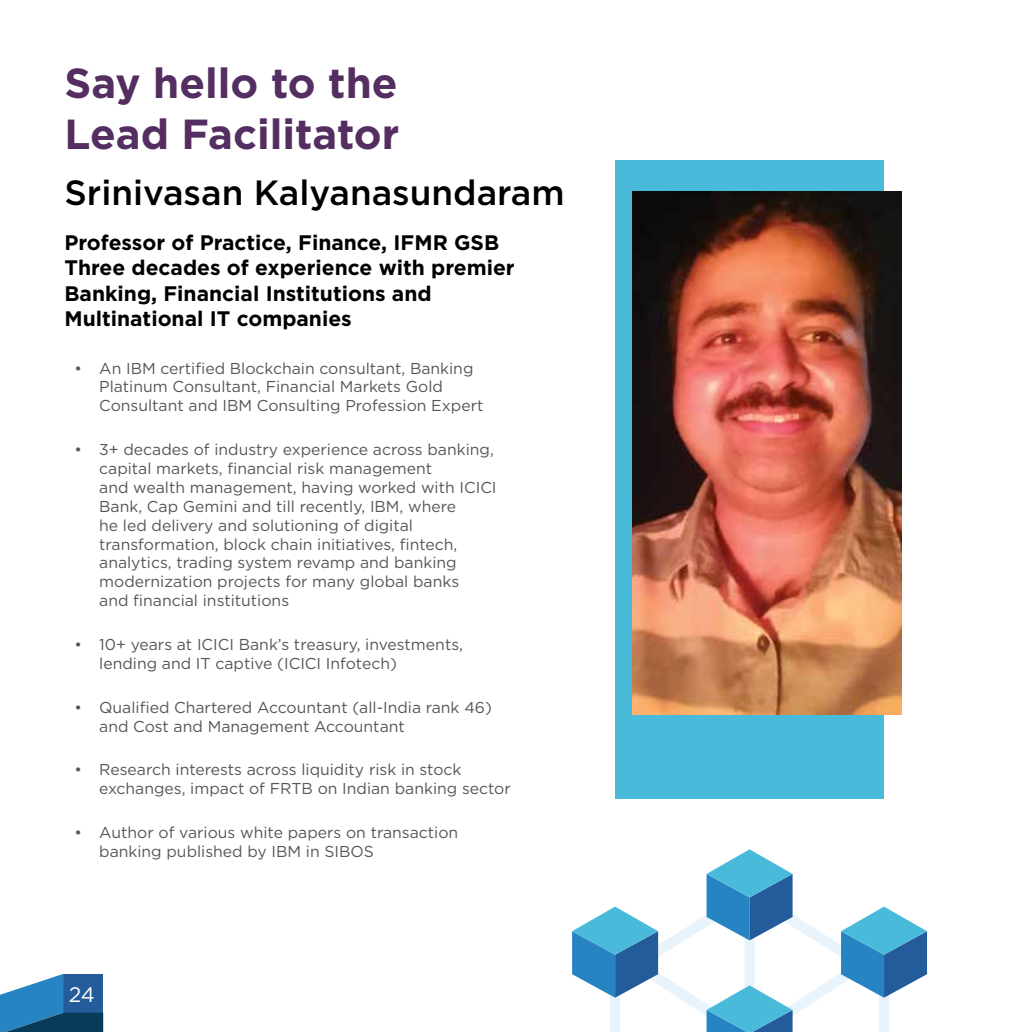
<style>
.page{position:relative;width:1032px;height:1032px;background:#fff}
.page>*{position:absolute;margin:0;border:0;box-sizing:border-box;transform-origin:0 0}
.t1{font:700 42px/50.4px "Gotham";color:#542d61}
.t2{font:500 35px "Gotham";color:#000}
.t3{font:700 21px/25.2px "Gotham";color:#000}
.t4{font:21px "Gotham";color:#fff}
.t5{font:15.75px/18.9px "Gotham";color:#54565b}
</style>
<div class="page">
<svg style="left:0;top:974px;width:103px;height:58px;background:#3777a7"></svg>
<div style="left:615px;top:160px;width:269px;height:639px;background:#4abadb"></div>
<img style="left:633px;top:192px;width:268px;height:522px">
<svg style="left:572px;top:849px;width:355px;height:183px"></svg>
<h1 class="t1" style="left:64px;top:58px;width:336px">Say hello to the<br>Lead Facilitator</h1>
<h2 class="t2" style="left:64px;top:170px;width:502px">Srinivasan Kalyanasundaram</h2>
<h3 class="t3" style="left:64px;top:230px;width:452px">Professor of Practice, Finance, IFMR GSB Three decades of experience with premier Banking, Financial Institutions and Multinational IT companies</h3>
<p class="t5" style="left:99px;top:358px;width:386px;text-indent:-25px">• An IBM certified Blockchain consultant, Banking<br>Platinum Consultant, Financial Markets Gold<br>Consultant and IBM Consulting Profession Expert</p>
<p class="t5" style="left:99px;top:440px;width:399px;text-indent:-25px">• 3+ decades of industry experience across banking, capital markets, financial risk management<br>and wealth management, having worked with ICICI Bank, Cap Gemini and till recently, IBM, where<br>he led delivery and solutioning of digital transformation, block chain initiatives, fintech, analytics, trading system revamp and banking modernization projects for many global banks<br>and financial institutions</p>
<p class="t5" style="left:99px;top:635px;width:365px;text-indent:-25px">• 10+ years at ICICI Bank’s treasury, investments, lending and IT captive (ICICI Infotech)</p>
<p class="t5" style="left:99px;top:697px;width:394px;text-indent:-25px">• Qualified Chartered Accountant (all-India rank 46) and Cost and Management Accountant</p>
<p class="t5" style="left:99px;top:760px;width:413px;text-indent:-25px">• Research interests across liquidity risk in stock exchanges, impact of FRTB on Indian banking sector</p>
<p class="t5" style="left:99px;top:822px;width:360px;text-indent:-25px">• Author of various white papers on transaction banking published by IBM in SIBOS</p>
<h3 class="t4" style="left:69px;top:981px;width:28px">24</h3>
</div>
